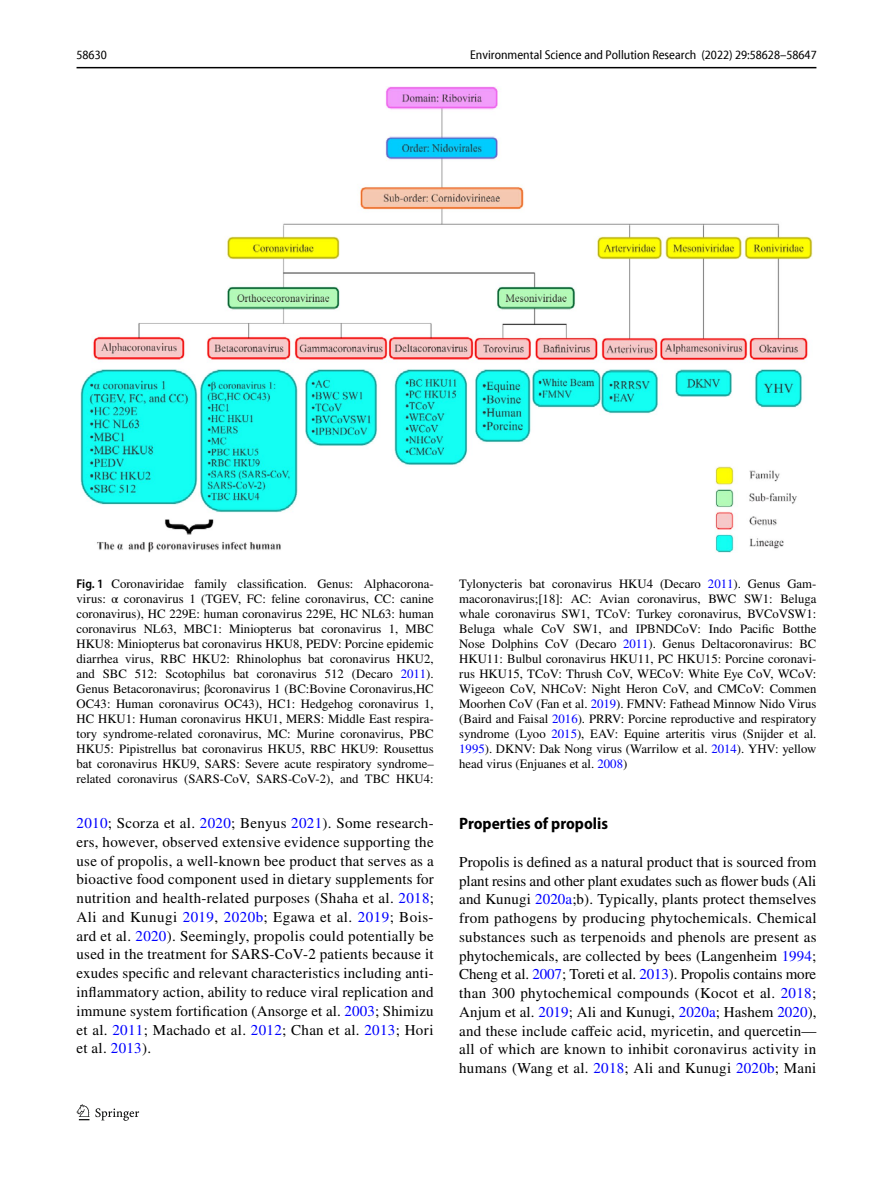
<style>
.page{position:relative;width:893px;height:1187px;background:#fff}
.page>*{position:absolute;margin:0;border:0;box-sizing:border-box;transform-origin:0 0}
.t1{font:700 semi-condensed 16.5px "Myriad Pro";color:#000}
.t2{font:15px/18.8px "STIX";letter-spacing:.015em;color:#000;text-align:justify}
.t3{font:12.75px/15px "STIX";color:#000;text-align:justify}
.t4{font:semi-condensed 12.75px "Myriad Pro Unic";color:#000}
.s1{font-family:"Myriad Pro";font-weight:600;font-stretch:semi-condensed}
.s2{color:#00f}
</style>
<div class="page">
<hr style="left:77px;top:67px;width:739px;height:1px;background:#000">
<img style="left:81px;top:87px;width:731px;height:466px">
<svg style="left:77px;top:1104px;width:12px;height:16px"></svg>
<svg style="left:95px;top:1108px;width:44px;height:12px"></svg>
<p class="t4" style="left:77px;top:50px;width:32px">58630</p>
<p class="t4" style="left:470px;top:50px;width:348px">Environmental Science and Pollution Research (2022) 29:58628–58647</p>
<p class="t3" style="left:77px;top:577px;width:359px"><span class="s1">Fig. 1</span> Coronaviridae family classification. Genus: Alphacorona&shy;virus: α coronavirus 1 (TGEV, FC: feline coronavirus, CC: canine coronavirus), HC 229E: human coronavirus 229E, HC NL63: human coronavirus NL63, MBC1: Miniopterus bat coronavirus 1, MBC HKU8: Miniopterus bat coronavirus HKU8, PEDV: Porcine epidemic diarrhea virus, RBC HKU2: Rhinolophus bat coronavirus HKU2, and SBC 512: Scotophilus bat coronavirus 512 (Decaro <span class="s2">2011</span>).<br>Genus Betacoronavirus; βcoronavirus 1 (BC:Bovine Coronavirus,HC OC43: Human coronavirus OC43), HC1: Hedgehog coronavirus 1, HC HKU1: Human coronavirus HKU1, MERS: Middle East respira&shy;tory syndrome-related coronavirus, MC: Murine coronavirus, PBC HKU5: Pipistrellus bat coronavirus HKU5, RBC HKU9: Rousettus bat coronavirus HKU9, SARS: Severe acute respiratory syndrome– related coronavirus (SARS-CoV, SARS-CoV-2), and TBC HKU4:</p>
<p class="t3" style="left:459px;top:577px;width:359px">Tylonycteris bat coronavirus HKU4 (Decaro <span class="s2">2011</span>). Genus Gam&shy;macoronavirus;[18]: AC: Avian coronavirus, BWC SW1: Beluga whale coronavirus SW1, TCoV: Turkey coronavirus, BVCoVSW1:<br>Beluga whale CoV SW1, and IPBNDCoV: Indo Pacific Botthe Nose Dolphins CoV (Decaro <span class="s2">2011</span>). Genus Deltacoronavirus: BC HKU11: Bulbul coronavirus HKU11, PC HKU15: Porcine coronavi&shy;rus HKU15, TCoV: Thrush CoV, WECoV: White Eye CoV, WCoV:<br>Wigeeon CoV, NHCoV: Night Heron CoV, and CMCoV: Commen Moorhen CoV (Fan et al. <span class="s2">2019</span>). FMNV: Fathead Minnow Nido Virus (Baird and Faisal <span class="s2">2016</span>). PRRV: Porcine reproductive and respiratory syndrome (Lyoo <span class="s2">2015</span>), EAV: Equine arteritis virus (Snijder et al.<br><span class="s2">1995</span>). DKNV: Dak Nong virus (Warrilow et al. <span class="s2">2014</span>). YHV: yellow head virus (Enjuanes et al. <span class="s2">2008</span>)</p>
<p class="t2" style="left:77px;top:814px;width:359px"><span class="s2">2010</span>; Scorza et al. <span class="s2">2020</span>; Benyus <span class="s2">2021</span>). Some research&shy;ers, however, observed extensive evidence supporting the use of propolis, a well-known bee product that serves as a bioactive food component used in dietary supplements for nutrition and health-related purposes (Shaha et al. <span class="s2">2018</span>; Ali and Kunugi <span class="s2">2019</span>, <span class="s2">2020b</span>; Egawa et al. <span class="s2">2019</span>; Bois&shy;ard et al. <span class="s2">2020</span>). Seemingly, propolis could potentially be used in the treatment for SARS-CoV-2 patients because it exudes specific and relevant characteristics including anti&shy;inflammatory action, ability to reduce viral replication and immune system fortification (Ansorge et al. <span class="s2">2003</span>; Shimizu et al. <span class="s2">2011</span>; Machado et al. <span class="s2">2012</span>; Chan et al. <span class="s2">2013</span>; Hori et al. <span class="s2">2013</span>).</p>
<p class="t1" style="left:459px;top:814px;width:150px">Properties of propolis</p>
<p class="t2" style="left:459px;top:853px;width:359px">Propolis is defined as a natural product that is sourced from plant resins and other plant exudates such as flower buds (Ali and Kunugi <span class="s2">2020a</span>;b). Typically, plants protect themselves from pathogens by producing phytochemicals. Chemical substances such as terpenoids and phenols are present as phytochemicals, are collected by bees (Langenheim <span class="s2">1994</span>; Cheng et al. <span class="s2">2007</span>; Toreti et al. <span class="s2">2013</span>). Propolis contains more than 300 phytochemical compounds (Kocot et al. <span class="s2">2018</span>; Anjum et al. <span class="s2">2019</span>; Ali and Kunugi, <span class="s2">2020a</span>; Hashem <span class="s2">2020</span>), and these include caffeic acid, myricetin, and quercetin— all of which are known to inhibit coronavirus activity in humans (Wang et al. <span class="s2">2018</span>; Ali and Kunugi <span class="s2">2020b</span>; Mani</p>
</div>
